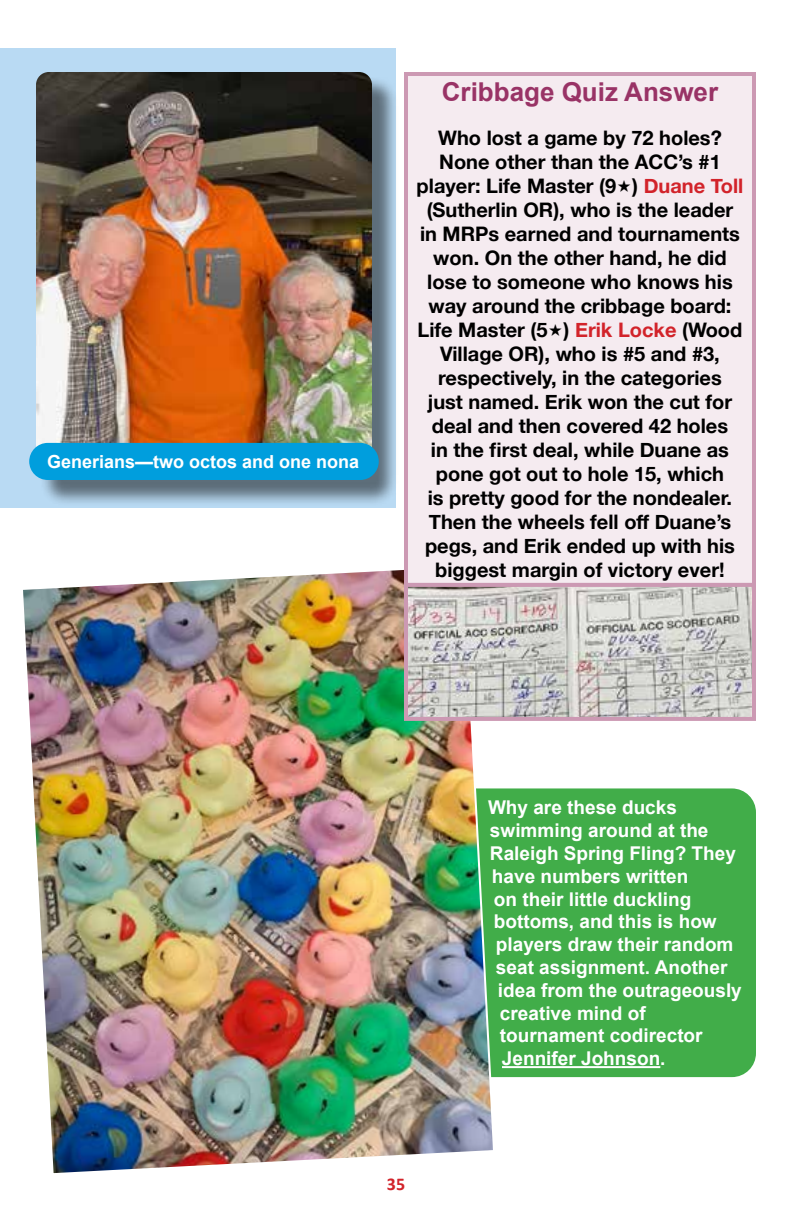
<style>
.page{position:relative;width:792px;height:1224px;background:#fff}
.page>*{position:absolute;margin:0;border:0;box-sizing:border-box;transform-origin:0 0}
.t1{font:700 26px "Arial";color:#936}
.t2{font:700 20px/24px "Helvetica Neue";color:#000;text-align:center}
.t3{font:700 19px "Arial";color:#fff}
.t4{font:700 18px "Arial";color:#fff}
.t5{font:700 18px "Calibri";color:#d2232a}
.s1{color:#d2232a}
</style>
<div class="page">
<hr style="left:0;top:0;width:1px;height:1224px;background:#b9daf3">
<div style="left:440px;top:788px;width:316px;height:289px;background:#41ad49;border-radius:24px"></div>
<hr style="left:502px;top:1066px;width:158px;height:2px;background:#fff">
<img style="left:23px;top:570px;width:473px;height:604px">
<div style="left:0;top:48px;width:396px;height:460px;background:#b9daf3"></div>
<div style="left:40px;top:76px;width:358px;height:430px;background:#000;opacity:.5"></div>
<img style="left:36px;top:72px;width:336px;height:408px">
<div style="left:29px;top:443px;width:350px;height:37px;background:#009edd;border-radius:19px"></div>
<div style="left:406px;top:74px;width:348px;height:511px;background:#f5ebf0"></div>
<div style="left:404px;top:72px;width:352px;height:515px;border:4px solid #cc99b3"></div>
<img style="left:409px;top:588px;width:342px;height:128px">
<div style="left:404px;top:583px;width:352px;height:138px;border:4px solid #cc99b3"></div>
<p class="t4" style="left:47px;top:450px;width:314px">Generians—two octos and one nona</p>
<h1 class="t1" style="left:442px;top:75px;width:278px">Cribbage Quiz Answer</h1>
<p class="t2" style="left:417px;top:126px;width:328px">Who lost a game by 72 holes?<br>None other than the ACC’s #1 player: Life Master (9 ) <span class="s1">Duane Toll </span>(Sutherlin OR), who is the leader in MRPs earned and tournaments won. On the other hand, he did lose to someone who knows his way around the cribbage board:<br>Life Master (5 ) <span class="s1">Erik Locke</span> (Wood<br>Village OR), who is #5 and #3, respectively, in the categories<br>just named. Erik won the cut for deal and then covered 42 holes<br>in the first deal, while Duane as pone got out to hole 15, which<br>is pretty good for the nondealer.<br>Then the wheels fell off Duane’s pegs, and Erik ended up with his biggest margin of victory ever!</p>
<p class="t5" style="left:387px;top:1172px;width:20px">35</p>
<p class="t3" style="left:488px;top:795px;width:191px">Why are these ducks</p>
<p class="t3" style="left:490px;top:818px;width:220px">swimming around at the</p>
<p class="t3" style="left:490px;top:841px;width:247px">Raleigh Spring Fling? They</p>
<p class="t3" style="left:492px;top:864px;width:198px">have numbers written</p>
<p class="t3" style="left:494px;top:886px;width:199px">on their little duckling</p>
<p class="t3" style="left:494px;top:909px;width:224px">bottoms, and this is how</p>
<p class="t3" style="left:496px;top:932px;width:239px">players draw their random</p>
<p class="t3" style="left:496px;top:955px;width:233px">seat assignment. Another</p>
<p class="t3" style="left:498px;top:978px;width:245px">idea from the outrageously</p>
<p class="t3" style="left:500px;top:1000px;width:147px">creative mind of</p>
<p class="t3" style="left:500px;top:1023px;width:204px">tournament codirector</p>
<p class="t3" style="left:502px;top:1046px;width:165px">Jennifer Johnson.</p>
</div>
